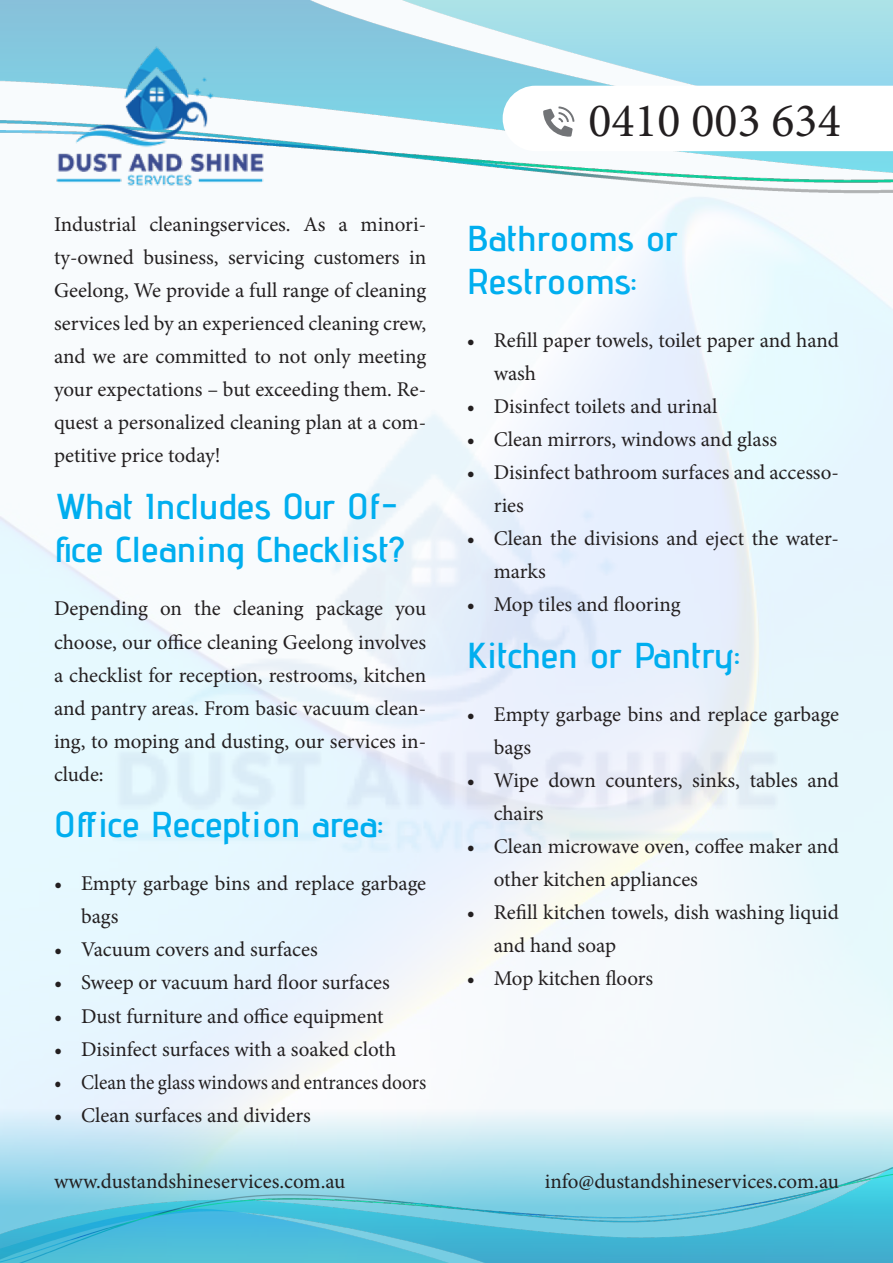
<style>
.page{position:relative;width:893px;height:1263px;background:#fff}
.page>*{position:absolute;margin:0;border:0;box-sizing:border-box;transform-origin:0 0}
.t1{font:48px "Minion Pro";color:#231f20}
.Paragraph_Style_2{font:600 36px/43.2px "Advent Pro";color:#00aeef;scale:1.1 1}
.t2{font:21px/33px "Minion Pro";color:#231f20}
.t3{font:21px "Minion Pro";color:#231f20;scale:.93 1}
</style>
<div class="page">
<svg style="left:0;top:1063px;width:893px;height:105px"></svg>
<img style="left:0;top:0;width:893px;height:275px">
<img style="left:0;top:1168px;width:893px;height:95px">
<img style="left:54px;top:44px;width:213px;height:145px">
<svg style="left:503px;top:86px;width:390px;height:65px"></svg>
<p class="t2" style="left:54px;top:208px;width:374px;text-align:justify">Industrial cleaningservices. As a minori&shy;ty-owned business, servicing customers in Geelong, We provide a full range of cleaning services led by an experienced cleaning crew, and we are committed to not only meeting your expectations – but exceeding them. Re&shy;quest a personalized cleaning plan at a com&shy;petitive price today!</p>
<p class="Paragraph_Style_2" style="left:54px;top:484px;width:320px">What Includes Our Of&shy;fice Cleaning Checklist?</p>
<p class="t2" style="left:54px;top:592px;width:374px;text-align:justify">Depending on the cleaning package you choose, our office cleaning Geelong involves a checklist for reception, restrooms, kitchen and pantry areas. From basic vacuum clean&shy;ing, to moping and dusting, our services in&shy;clude:</p>
<p class="Paragraph_Style_2" style="left:54px;top:802px;width:300px">Office Reception area:</p>
<p class="t2" style="left:81px;top:867px;width:347px;text-indent:-27px">• Empty garbage bins and replace garbage bags</p>
<p class="t2" style="left:54px;top:933px;width:265px">• Vacuum covers and surfaces</p>
<p class="t2" style="left:54px;top:966px;width:337px">• Sweep or vacuum hard floor surfaces</p>
<p class="t2" style="left:54px;top:999px;width:331px">• Dust furniture and office equipment</p>
<p class="t2" style="left:54px;top:1032px;width:344px">• Disinfect surfaces with a soaked cloth</p>
<p class="t3" style="left:54px;top:1068px;width:402px">• Clean the glass windows and entrances doors</p>
<p class="t2" style="left:54px;top:1098px;width:258px">• Clean surfaces and dividers</p>
<h1 class="t1" style="left:588px;top:89px;width:254px">0410 003 634</h1>
<p class="Paragraph_Style_2" style="left:467px;top:216px;width:194px">Bathrooms or<br>Restrooms:</p>
<p class="t2" style="left:494px;top:324px;width:347px;text-indent:-27px">• Refill paper towels, toilet paper and hand wash</p>
<p class="t2" style="left:467px;top:390px;width:252px">• Disinfect toilets and urinal</p>
<p class="t2" style="left:467px;top:423px;width:312px">• Clean mirrors, windows and glass</p>
<p class="t2" style="left:494px;top:456px;width:347px;text-indent:-27px">• Disinfect bathroom surfaces and accesso&shy;ries</p>
<p class="t2" style="left:494px;top:522px;width:347px;text-indent:-27px">• Clean the divisions and eject the water&shy;marks</p>
<p class="t2" style="left:467px;top:588px;width:215px">• Mop tiles and flooring</p>
<p class="Paragraph_Style_2" style="left:467px;top:633px;width:250px">Kitchen or Pantry:</p>
<p class="t2" style="left:494px;top:698px;width:347px;text-indent:-27px">• Empty garbage bins and replace garbage bags</p>
<p class="t2" style="left:494px;top:764px;width:347px;text-indent:-27px">• Wipe down counters, sinks, tables and chairs</p>
<p class="t2" style="left:494px;top:830px;width:347px;text-indent:-27px">• Clean microwave oven, coffee maker and other kitchen appliances</p>
<p class="t2" style="left:494px;top:896px;width:347px;text-indent:-27px">• Refill kitchen towels, dish washing liquid and hand soap</p>
<p class="t2" style="left:467px;top:962px;width:188px">• Mop kitchen floors</p>
<p class="t2" style="left:54px;top:1165px;width:293px">www.dustandshineservices.com.au</p>
<p class="t2" style="left:545px;top:1165px;width:296px">info@dustandshineservices.com.au</p>
</div>
